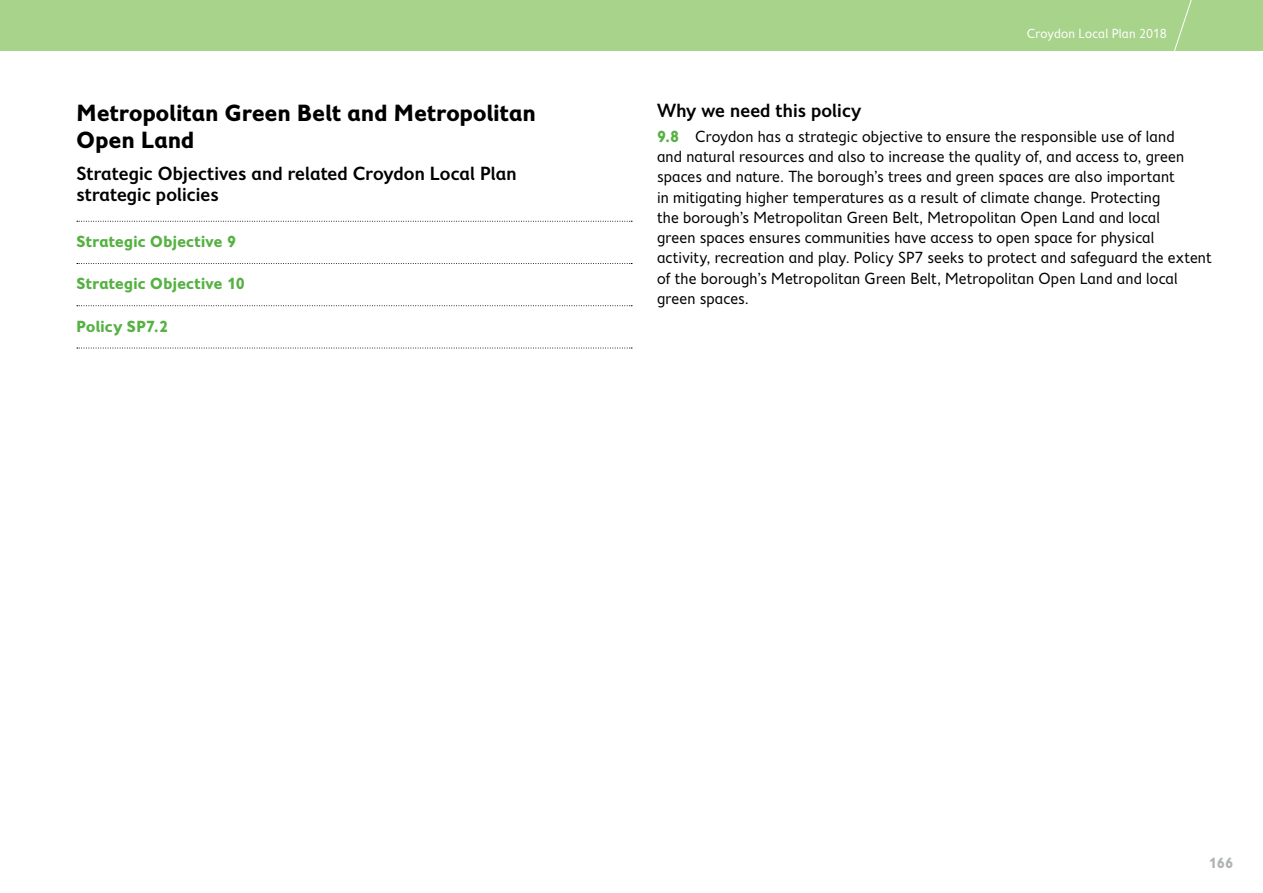
<style>
.page{position:relative;width:1263px;height:893px;background:#fff}
.page>*{position:absolute;margin:0;border:0;box-sizing:border-box;transform-origin:0 0}
.Head_2{font:700 24px/27px "Fiendstar";letter-spacing:-.005em;color:#000}
.Head_3__inc__SP_head{font:600 19.5px/21px "Fiendstar";letter-spacing:-.005em;color:#000}
.t1{font:16.5px/20.2px "Fiendstar";letter-spacing:-.005em;color:#000}
.Important_list_BOLD{font:700 16.5px "Fiendstar";letter-spacing:.005em;color:#56b143}
.t2{font:700 15px "Fiendstar";color:#b1b4b6}
.t3{font:13.5px "Fiendstar";color:#fff}
.s1{font-weight:700;color:#56b143}
</style>
<div class="page">
<div style="left:0;top:0;width:1263px;height:51px;background:#a7d38a"></div>
<svg style="left:1174px;top:0;width:18px;height:51px"></svg>
<svg style="left:77px;top:221px;width:555px;height:1px"></svg>
<svg style="left:77px;top:263px;width:555px;height:1px"></svg>
<svg style="left:77px;top:305px;width:555px;height:1px"></svg>
<svg style="left:77px;top:348px;width:555px;height:1px"></svg>
<p class="Head_2" style="left:77px;top:99px;width:461px">Metropolitan Green Belt and Metropolitan<br>Open Land</p>
<p class="Head_3__inc__SP_head" style="left:77px;top:162px;width:442px">Strategic Objectives and related Croydon Local Plan strategic policies</p>
<p class="Important_list_BOLD" style="left:77px;top:232px;width:161px">Strategic Objective 9</p>
<p class="Important_list_BOLD" style="left:77px;top:274px;width:170px">Strategic Objective 10</p>
<p class="Important_list_BOLD" style="left:77px;top:317px;width:93px">Policy SP7.2</p>
<p class="t3" style="left:1027px;top:26px;width:141px">Croydon Local Plan 2018</p>
<p class="Head_3__inc__SP_head" style="left:657px;top:100px;width:206px">Why we need this policy</p>
<p class="t1" style="left:657px;top:126px;width:556px"><span class="s1">9.8</span> Croydon has a strategic objective to ensure the responsible use of land<br>and natural resources and also to increase the quality of, and access to, green spaces and nature. The borough’s trees and green spaces are also important<br>in mitigating higher temperatures as a result of climate change. Protecting<br>the borough’s Metropolitan Green Belt, Metropolitan Open Land and local<br>green spaces ensures communities have access to open space for physical activity, recreation and play. Policy SP7 seeks to protect and safeguard the extent of the borough’s Metropolitan Green Belt, Metropolitan Open Land and local green spaces.</p>
<p class="t2" style="left:1209px;top:854px;width:26px">166</p>
</div>
